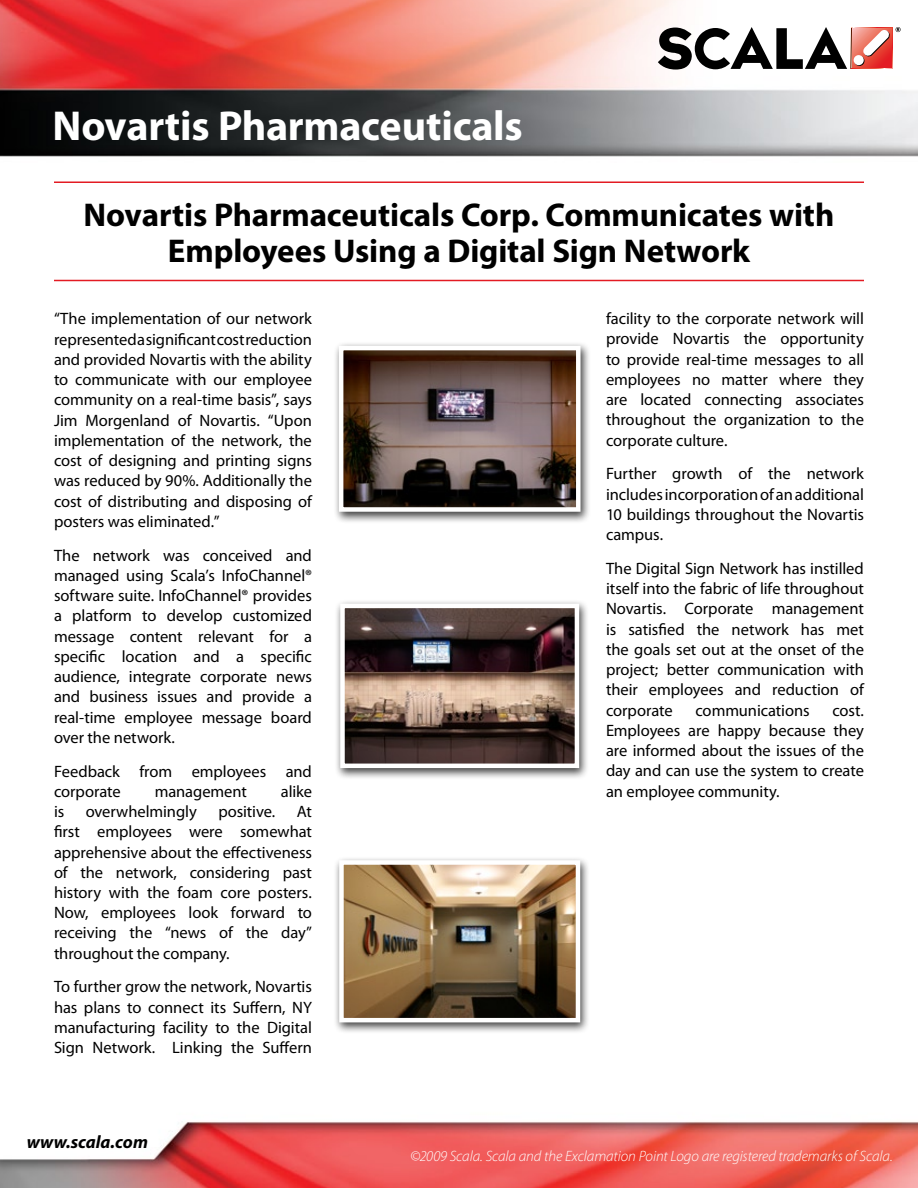
<style>
.page{position:relative;width:918px;height:1188px;background:#fff}
.page>*{position:absolute;margin:0;border:0;box-sizing:border-box;transform-origin:0 0}
.t1{font:700 42px "Myriad Pro";letter-spacing:-.005em;color:#fff}
.t2{font:700 33px/36px "Myriad Pro";letter-spacing:-.005em;color:#000;text-align:center}
.t3{font:italic 700 18px "Myriad Pro";color:#000}
.t4{font:16.5px/20.2px "Myriad Pro";letter-spacing:-.005em;color:#000;text-align:justify}
.t5{font:italic 300 15px "Myriad Pro";letter-spacing:-.005em;color:#fff}
</style>
<div class="page">
<img style="left:0;top:0;width:918px;height:1188px">
<svg style="left:892px;top:27px;width:1px;height:42px"></svg>
<svg style="left:851px;top:27px;width:41px;height:42px"></svg>
<svg style="left:891px;top:28px;width:1px;height:40px"></svg>
<svg style="left:852px;top:67px;width:39px;height:1px"></svg>
<svg style="left:852px;top:28px;width:39px;height:39px"></svg>
<svg style="left:854px;top:56px;width:11px;height:10px"></svg>
<div style="left:854px;top:55px;width:10px;height:10px;background:#fff;border-radius:50%"></div>
<svg style="left:863px;top:30px;width:27px;height:27px"></svg>
<svg style="left:658px;top:27px;width:189px;height:43px"></svg>
<svg style="left:896px;top:27px;width:5px;height:5px"></svg>
<div style="left:333px;top:341px;width:264px;height:189px;background:#000;opacity:.75"></div>
<img style="left:344px;top:351px;width:232px;height:156px">
<div style="left:339px;top:346px;width:242px;height:166px;border:4px solid #fff"></div>
<div style="left:334px;top:599px;width:262px;height:188px;background:#000;opacity:.75"></div>
<img style="left:345px;top:609px;width:229px;height:154px">
<div style="left:340px;top:604px;width:239px;height:164px;border:4px solid #fff"></div>
<div style="left:333px;top:856px;width:264px;height:184px;background:#000;opacity:.75"></div>
<img style="left:344px;top:865px;width:231px;height:152px">
<div style="left:339px;top:860px;width:241px;height:162px;border:4px solid #fff"></div>
<svg style="left:83px;top:174px;width:752px;height:144px"></svg>
<hr style="left:54px;top:280px;width:810px;height:1px;background:#e31b23">
<hr style="left:54px;top:182px;width:810px;height:1px;background:#e31b23">
<h1 class="t1" style="left:52px;top:98px;width:472px">Novartis Pharmaceuticals</h1>
<h2 class="t2" style="left:84px;top:196px;width:752px">Novartis Pharmaceuticals Corp. Communicates with<br>Employees Using a Digital Sign Network</h2>
<p class="t4" style="left:54px;top:308px;width:260px">“The implementation of our network represented a significant cost reduction and provided Novartis with the ability to communicate with our employee community on a real-time basis”, says Jim Morgenland of Novartis. “Upon implementation of the network, the cost of designing and printing signs was reduced by 90%. Additionally the cost of distributing and disposing of posters was eliminated.”</p>
<p class="t4" style="left:54px;top:545px;width:260px">The network was conceived and managed using Scala’s InfoChannel® software suite. InfoChannel® provides a platform to develop customized message content relevant for a specific location and a specific audience, integrate corporate news and business issues and provide a real-time employee message board over the network.</p>
<p class="t4" style="left:54px;top:761px;width:259px">Feedback from employees and corporate</p>
<p class="t4" style="left:155px;top:781px;width:94px">management</p>
<p class="t4" style="left:281px;top:781px;width:33px">alike</p>
<p class="t4" style="left:54px;top:801px;width:12px">is</p>
<p class="t4" style="left:86px;top:801px;width:113px">overwhelmingly</p>
<p class="t4" style="left:218px;top:801px;width:58px">positive.</p>
<p class="t4" style="left:54px;top:801px;width:259px;text-indent:243px">At first employees were somewhat apprehensive about the effectiveness of the network, considering past history with the foam core posters.<br>Now, employees look forward to receiving the “news of the day” throughout the company.</p>
<p class="t4" style="left:54px;top:977px;width:259px">To further grow the network, Novartis has plans to connect its Suffern, NY manufacturing facility to the Digital Sign Network. Linking the Suffern</p>
<p class="t3" style="left:27px;top:1130px;width:123px">www.scala.com</p>
<p class="t4" style="left:606px;top:308px;width:260px">facility to the corporate network will provide Novartis the opportunity to provide real-time messages to all employees no matter where they are located connecting associates throughout the organization to the corporate culture.</p>
<p class="t4" style="left:606px;top:464px;width:260px">Further growth of the network includes incorporation of an additional 10 buildings throughout the Novartis campus.</p>
<p class="t4" style="left:606px;top:558px;width:259px">The Digital Sign Network has instilled itself into the fabric of life throughout Novartis. Corporate management is satisfied the network has met the goals set out at the onset of the project; better communication with their employees and reduction of corporate</p>
<p class="t4" style="left:696px;top:700px;width:116px">communications</p>
<p class="t4" style="left:606px;top:700px;width:260px;text-indent:226px">cost.<br>Employees are happy because they are informed about the issues of the day and can use the system to create an employee community.</p>
<p class="t5" style="left:410px;top:1147px;width:484px">©2009 Scala. Scala and the Exclamation Point Logo are registered trademarks of Scala.</p>
</div>
